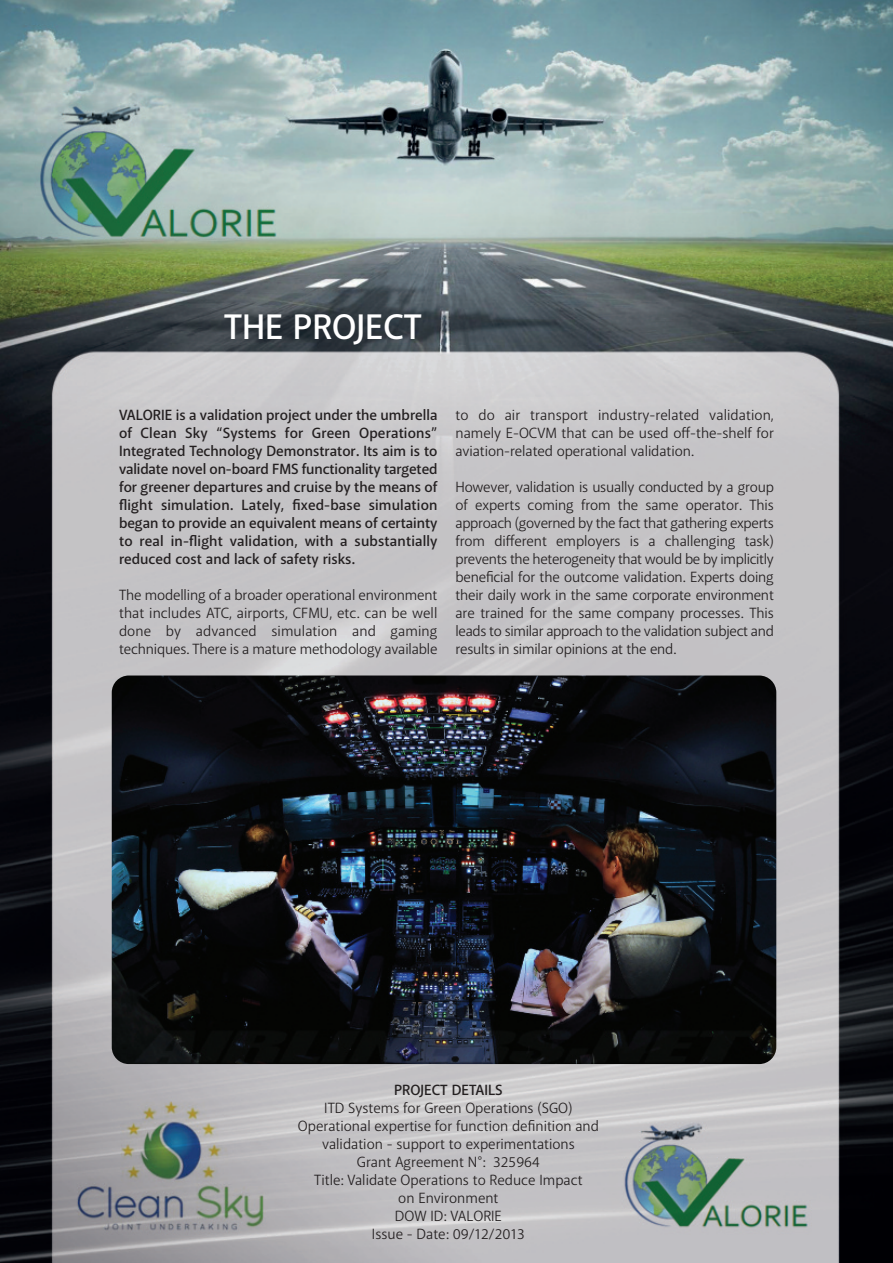
<style>
.page{position:relative;width:893px;height:1263px;background:#fff}
.page>*{position:absolute;margin:0;border:0;box-sizing:border-box;transform-origin:0 0}
.t1{font:600 36px "Akagi";color:#fff}
.t2{font:15px/18px "Akagi";color:#231f20;text-align:justify}
.t3{font:600 15px/18px "Akagi";color:#231f20;text-align:justify}
</style>
<div class="page">
<img style="left:0;top:0;width:893px;height:1263px">
<img style="left:112px;top:675px;width:664px;height:389px;border-radius:17px">
<h1 class="t1" style="left:224px;top:315px;width:199px">THE PROJECT</h1>
<p class="t3" style="left:119px;top:408px;width:320px">VALORIE is a validation project under the umbrella of Clean Sky “Systems for Green Operations” Integrated Technology Demonstrator. Its aim is to validate novel on-board FMS functionality targeted for greener departures and cruise by the means of flight simulation. Lately, fixed-base simulation began to provide an equivalent means of certainty to real in-flight validation, with a substantially reduced cost and lack of safety risks.</p>
<p class="t2" style="left:119px;top:588px;width:320px">The modelling of a broader operational environment that includes ATC, airports, CFMU, etc. can be well done by advanced simulation and gaming techniques. There is a mature methodology available</p>
<p class="t2" style="left:455px;top:408px;width:320px">to do air transport industry-related validation, namely E-OCVM that can be used off-the-shelf for aviation-related operational validation.</p>
<p class="t2" style="left:455px;top:480px;width:320px">However, validation is usually conducted by a group of experts coming from the same operator. This approach (governed by the fact that gathering experts from different employers is a challenging task) prevents the heterogeneity that would be by implicitly beneficial for the outcome validation. Experts doing their daily work in the same corporate environment are trained for the same company processes. This leads to similar approach to the validation subject and results in similar opinions at the end.</p>
<p class="t3" style="left:394px;top:1082px;width:110px">PROJECT DETAILS</p>
<p class="t2" style="left:298px;top:1100px;width:303px;text-align:center">ITD Systems for Green Operations (SGO)<br>Operational expertise for function definition and validation - support to experimentations<br>Grant Agreement N°: 325964<br>Title: Validate Operations to Reduce Impact<br>on Environment<br>DOW ID: VALORIE<br>Issue - Date: 09/12/2013</p>
</div>
